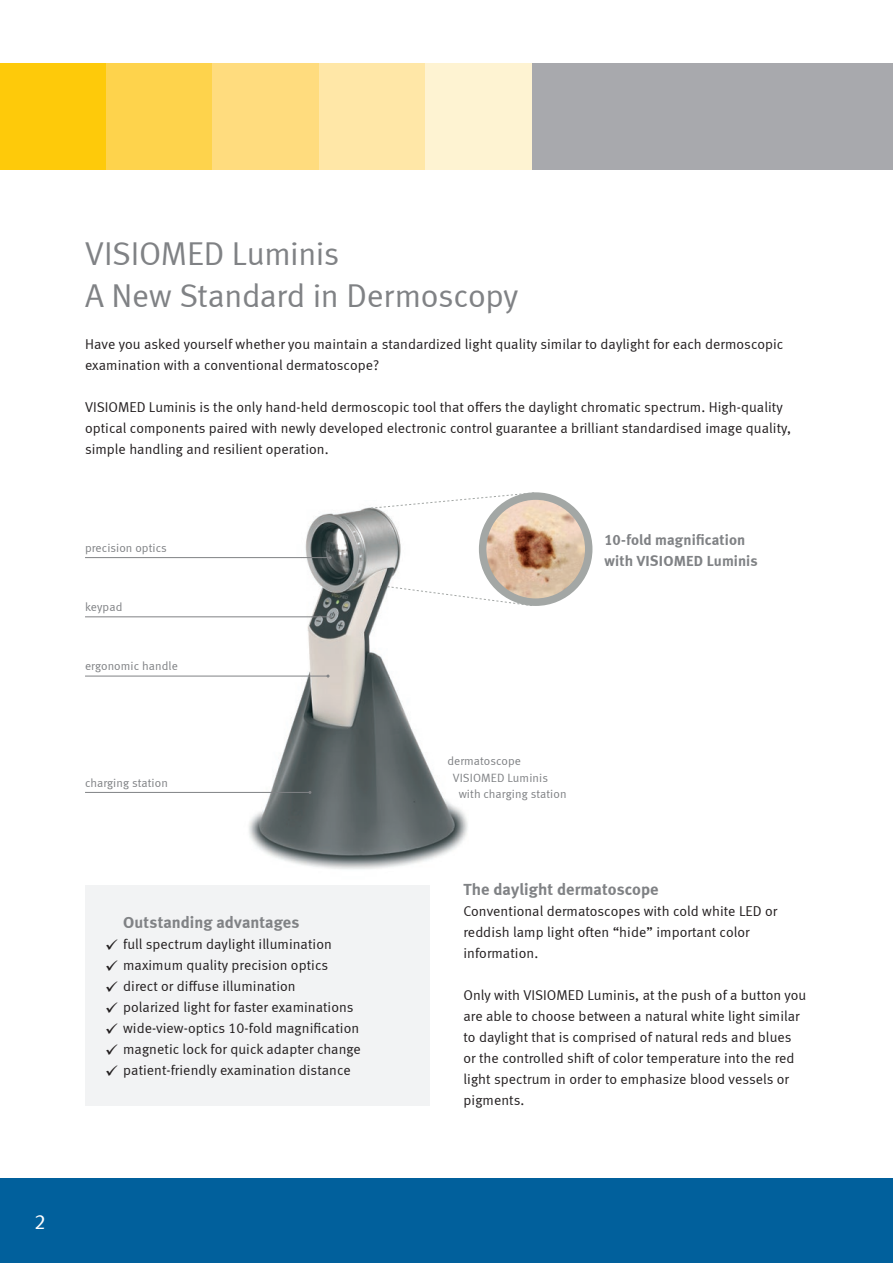
<style>
.page{position:relative;width:893px;height:1263px;background:#fff}
.page>*{position:absolute;margin:0;border:0;box-sizing:border-box;transform-origin:0 0}
.Oberüberschriften{font:33px "Meta Normal LF";letter-spacing:-.01em;color:#808285}
.t1{font:21px "Meta Normal LF";color:#fff}
.Fließtext{font:16.5px "Meta Bold LF";letter-spacing:.01em;color:#808285}
.Fließtext-2{font:15px "Meta Bold LF";letter-spacing:.005em;color:#808285}
.Grund{font:14.25px/21px "Meta Normal LF";letter-spacing:.005em;color:#231f20}
.Fließtext-3{font:14.25px/21px "Meta Normal LF";letter-spacing:.005em;color:#231f20}
.Aufzählung{font:14.25px "Meta Normal LF";letter-spacing:.005em;color:#231f20}
.Benennung{font:12px "Meta Normal LF";letter-spacing:.01em;color:#808285}
</style>
<div class="page">
<div style="left:0;top:1178px;width:893px;height:85px;background:#01609c"></div>
<div style="left:0;top:64px;width:106px;height:106px;background:#feca0a"></div>
<div style="left:106px;top:64px;width:107px;height:106px;background:#fed34c"></div>
<div style="left:213px;top:64px;width:106px;height:106px;background:#ffdc7e"></div>
<div style="left:319px;top:64px;width:106px;height:106px;background:#ffe7a7"></div>
<div style="left:531px;top:64px;width:362px;height:106px;background:#a8a9ad"></div>
<div style="left:425px;top:64px;width:106px;height:106px;background:#fef3d2"></div>
<img style="left:228px;top:507px;width:265px;height:383px">
<div style="left:85px;top:885px;width:344px;height:221px;background:#f2f3f4"></div>
<hr style="left:85px;top:792px;width:225px;height:1px;background:#808285">
<hr style="left:85px;top:676px;width:243px;height:1px;background:#808285">
<hr style="left:85px;top:616px;width:245px;height:1px;background:#808285">
<hr style="left:85px;top:557px;width:245px;height:1px;background:#808285">
<img style="left:483px;top:496px;width:106px;height:106px;border-radius:53px">
<div style="left:479px;top:492px;width:113px;height:114px;border:8px solid #a3a7a5;border-radius:50%"></div>
<svg style="left:370px;top:492px;width:165px;height:17px"></svg>
<svg style="left:387px;top:586px;width:146px;height:20px"></svg>
<p class="Oberüberschriften" style="left:85px;top:235px;width:256px">VISIOMED Luminis</p>
<p class="Oberüberschriften" style="left:85px;top:277px;width:435px">A New Standard in Dermoscopy</p>
<p class="Grund" style="left:85px;top:333px;width:700px">Have you asked yourself whether you maintain a standardized light quality similar to daylight for each dermoscopic examination with a conventional dermatoscope?</p>
<p class="Grund" style="left:85px;top:396px;width:708px">VISIOMED Luminis is the only hand-held dermoscopic tool that offers the daylight chromatic spectrum. High-quality optical components paired with newly developed electronic control guarantee a brilliant standardised image quality, simple handling and resilient operation.</p>
<p class="Benennung" style="left:85px;top:541px;width:83px">precision optics</p>
<p class="Benennung" style="left:85px;top:600px;width:39px">keypad</p>
<p class="Benennung" style="left:85px;top:659px;width:94px">ergonomic handle</p>
<p class="Benennung" style="left:85px;top:775px;width:84px">charging station</p>
<p class="Fließtext" style="left:123px;top:912px;width:178px">Outstanding advantages</p>
<p class="Aufzählung" style="left:105px;top:936px;width:228px">✓ full spectrum daylight illumination</p>
<p class="Aufzählung" style="left:105px;top:957px;width:224px">✓ maximum quality precision optics</p>
<p class="Aufzählung" style="left:105px;top:978px;width:192px">✓ direct or diffuse illumination</p>
<p class="Aufzählung" style="left:105px;top:999px;width:250px">✓ polarized light for faster examinations</p>
<p class="Aufzählung" style="left:105px;top:1020px;width:255px">✓ wide-view-optics 10-fold magnification</p>
<p class="Aufzählung" style="left:105px;top:1041px;width:257px">✓ magnetic lock for quick adapter change</p>
<p class="Aufzählung" style="left:105px;top:1062px;width:247px">✓ patient-friendly examination distance</p>
<p class="Fließtext-2" style="left:604px;top:530px;width:142px">10-fold magnification</p>
<p class="Fließtext-2" style="left:604px;top:551px;width:155px">with VISIOMED Luminis</p>
<p class="Benennung" style="left:447px;top:754px;width:75px">dermatoscope</p>
<p class="Benennung" style="left:453px;top:771px;width:97px">VISIOMED Luminis</p>
<p class="Benennung" style="left:459px;top:787px;width:109px">with charging station</p>
<p class="Fließtext" style="left:463px;top:879px;width:197px">The daylight dermatoscope</p>
<p class="Fließtext-3" style="left:463px;top:900px;width:315px">Conventional dermatoscopes with cold white LED or reddish lamp light often “hide” important color information.</p>
<p class="Fließtext-3" style="left:463px;top:984px;width:344px">Only with VISIOMED Luminis, at the push of a button you are able to choose between a natural white light similar to daylight that is comprised of natural reds and blues or the controlled shift of color temperature into the red light spectrum in order to emphasize blood vessels or pigments.</p>
<h2 class="t1" style="left:34px;top:1209px;width:13px">2</h2>
</div>
